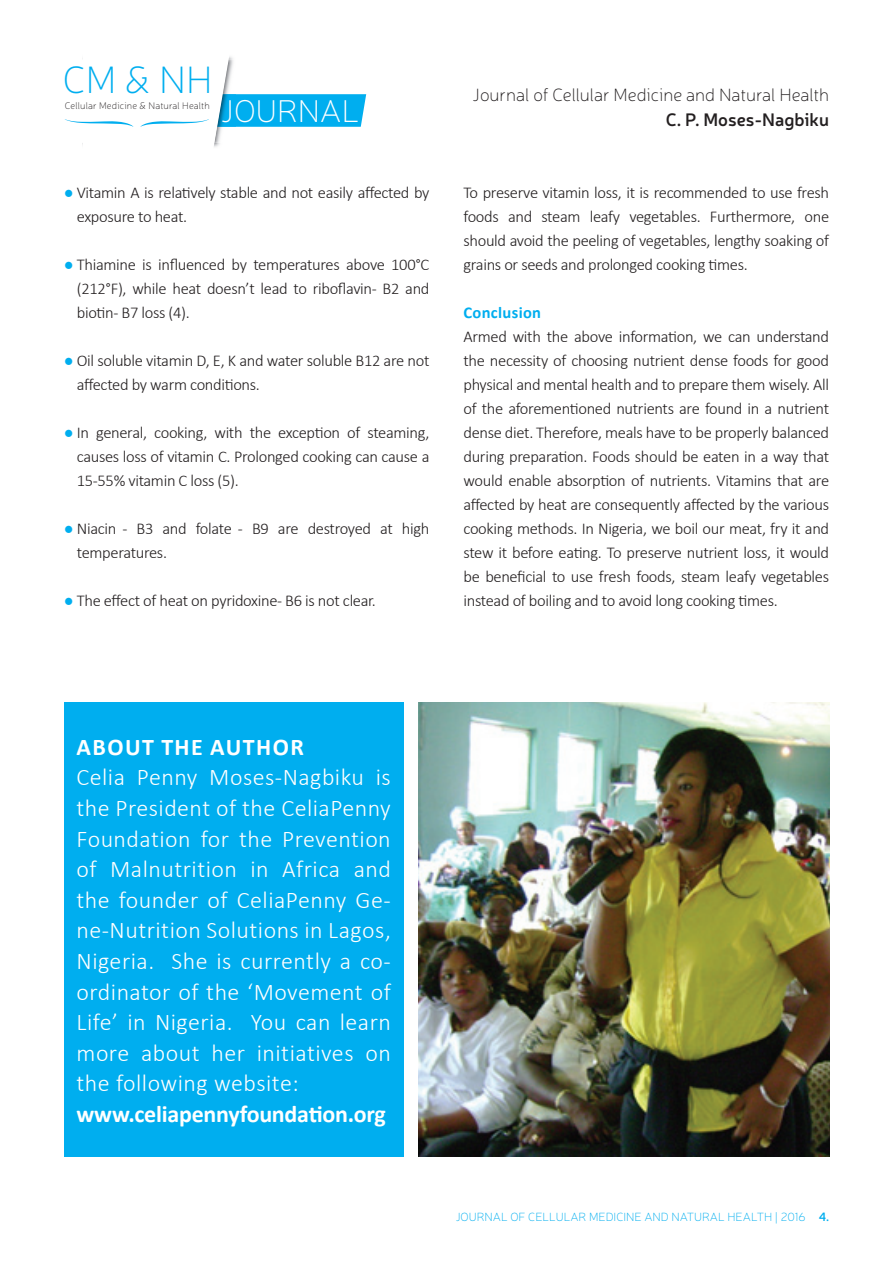
<style>
.page{position:relative;width:893px;height:1263px;background:#fff}
.page>*{position:absolute;margin:0;border:0;box-sizing:border-box;transform-origin:0 0}
.t1{font:100 38.7px "Neris";color:#00aeef}
.t2{font:100 31.95px "Neris";color:#fff}
.t3{font:300 24px/30.6px "Calibri";letter-spacing:.02em;color:#fff;text-align:justify}
.t4{font:700 24px "Calibri";letter-spacing:-.01em;color:#fff}
.t5{font:700 24px "Calibri";letter-spacing:.06em;color:#fff}
.t6{font:100 18px "Neris";color:#231f20}
.t7{font:600 18px "Neris";color:#231f20}
.t8{font:300 16.5px/24px "Calibri";letter-spacing:-.02em;color:#231f20;text-align:justify}
.t9{font:700 16.5px "Calibri";letter-spacing:.02em;color:#00aeef}
.t10{font:100 12px "Neris";color:#00aeef}
.t11{font:100 9.6px "Neris";letter-spacing:.015em;color:#231f20}
.s1{color:#00aeef}
.s2{font-weight:600}
</style>
<div class="page">
<svg style="left:65px;top:56px;width:302px;height:91px"></svg>
<div style="left:64px;top:702px;width:340px;height:455px;background:#00aeef"></div>
<img style="left:418px;top:702px;width:411px;height:455px">
<h1 class="t1" style="left:63px;top:56px;width:151px">CM &amp; NH</h1>
<p class="t11" style="left:65px;top:100px;width:146px">Cellular Medicine &amp; Natural Health</p>
<h2 class="t2" style="left:221px;top:91px;width:140px">JOURNAL</h2>
<p class="t8" style="left:77px;top:180px;width:354px;text-indent:-13px"><span class="s1">●</span> Vitamin A is relatively stable and not easily affected by exposure to heat.</p>
<p class="t8" style="left:77px;top:252px;width:354px;text-indent:-13px"><span class="s1">●</span> Thiamine is influenced by temperatures above 100°C (212°F), while heat doesn’t lead to riboflavin- B2 and biotin- B7 loss (4).</p>
<p class="t8" style="left:77px;top:348px;width:354px;text-indent:-13px"><span class="s1">●</span> Oil soluble vitamin D, E, K and water soluble B12 are not affected by warm conditions.</p>
<p class="t8" style="left:77px;top:420px;width:354px;text-indent:-13px"><span class="s1">●</span> In general, cooking, with the exception of steaming, causes loss of vitamin C. Prolonged cooking can cause a 15-55% vitamin C loss (5).</p>
<p class="t8" style="left:77px;top:516px;width:354px;text-indent:-13px"><span class="s1">●</span> Niacin - B3 and folate - B9 are destroyed at high temperatures.</p>
<p class="t8" style="left:64px;top:588px;width:314px"><span class="s1">●</span> The effect of heat on pyridoxine- B6 is not clear.</p>
<p class="t6" style="left:473px;top:84px;width:358px">Journal of Cellular Medicine and Natural Health</p>
<p class="t7" style="left:666px;top:107px;width:165px">C. P. Moses-Nagbiku</p>
<p class="t8" style="left:463px;top:180px;width:367px">To preserve vitamin loss, it is recommended to use fresh foods and steam leafy vegetables. Furthermore, one should avoid the peeling of vegetables, lengthy soaking of grains or seeds and prolonged cooking times.</p>
<p class="t9" style="left:463px;top:302px;width:79px">Conclusion</p>
<p class="t8" style="left:463px;top:324px;width:367px">Armed with the above information, we can understand the necessity of choosing nutrient dense foods for good physical and mental health and to prepare them wisely. All of the aforementioned nutrients are found in a nutrient dense diet. Therefore, meals have to be properly balanced during preparation. Foods should be eaten in a way that would enable absorption of nutrients. Vitamins that are affected by heat are consequently affected by the various cooking methods. In Nigeria, we boil our meat, fry it and stew it before eating. To preserve nutrient loss, it would be beneficial to use fresh foods, steam leafy vegetables instead of boiling and to avoid long cooking times.</p>
<h3 class="t5" style="left:77px;top:731px;width:229px">ABOUT THE AUTHOR</h3>
<p class="t3" style="left:77px;top:762px;width:316px">Celia Penny Moses-Nagbiku is the President of the CeliaPenny Foundation for the Prevention of Malnutrition in Africa and the founder of CeliaPenny Ge&shy;ne-Nutrition Solutions in Lagos, Nigeria. She is currently a co&shy;ordinator of the ‘Movement of Life’ in Nigeria. You can learn more about her initiatives on the following website:</p>
<h3 class="t4" style="left:77px;top:1099px;width:311px">www.celiapennyfoundation.org</h3>
<p class="t10" style="left:456px;top:1210px;width:375px">JOURNAL OF CELLULAR MEDICINE AND NATURAL HEALTH | 2016 <span class="s2">4.</span></p>
</div>
